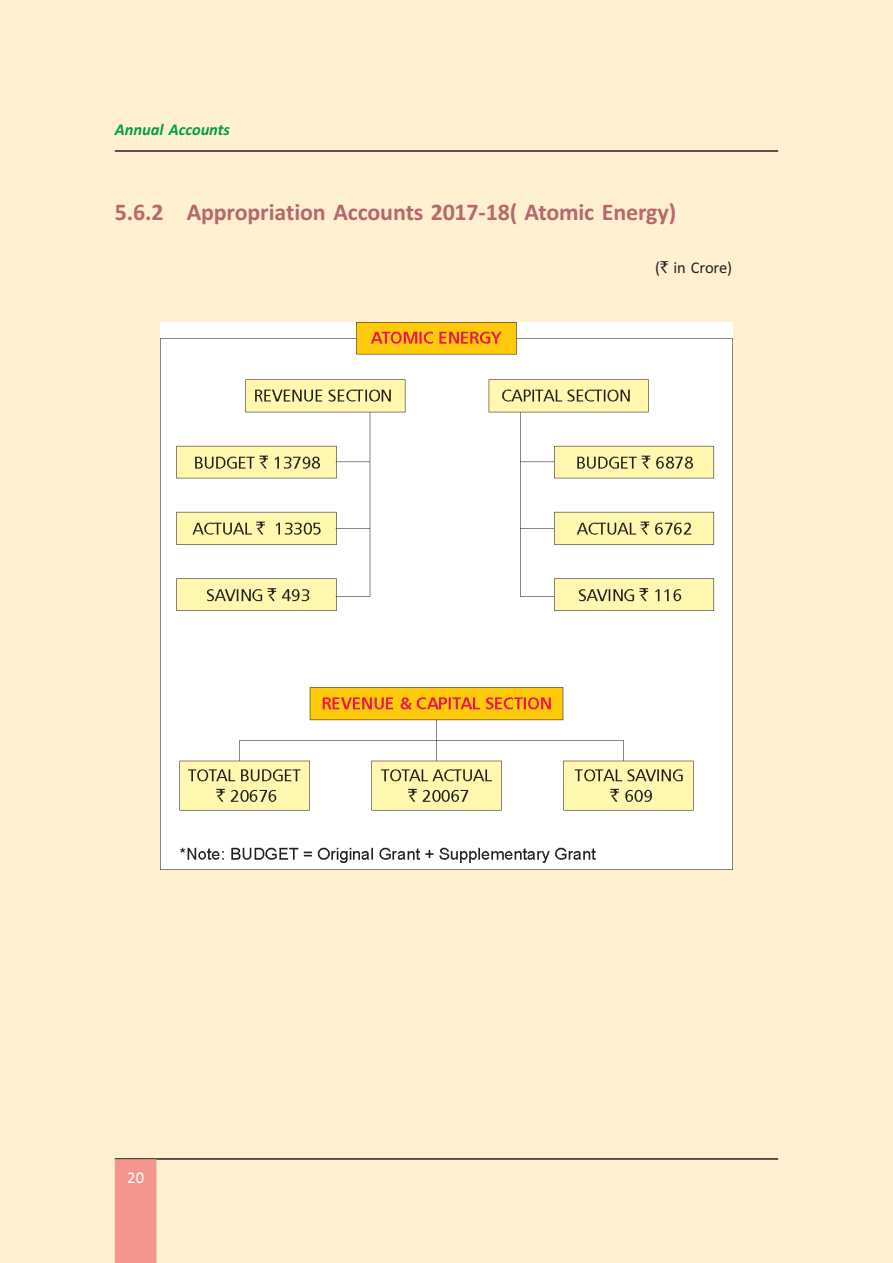
<style>
.page{position:relative;width:893px;height:1263px;background:#fef0d0}
.page>*{position:absolute;margin:0;border:0;box-sizing:border-box;transform-origin:0 0}
.t1{font:24px "TTE4 D608 B0 O00";letter-spacing:-.005em;color:#b7686e}
.t2{font:16.5px "TT19 B6 O00";letter-spacing:-.005em;color:#009e4d}
.t3{font:16.5px "TT19 B8 O00";letter-spacing:-.015em;color:#231f20}
.t4{font:16.5px "TT19 B8 O00";color:#fff}
.s1{font-family:"TT19 CBO00"}
</style>
<div class="page">
<hr style="left:115px;top:150px;width:663px;height:2px;background:#231f20">
<hr style="left:115px;top:1158px;width:663px;height:2px;background:#231f20">
<div style="left:115px;top:1159px;width:42px;height:104px;background:#f5968e"></div>
<img style="left:160px;top:322px;width:573px;height:547px">
<p class="t2" style="left:115px;top:124px;width:117px">Annual Accounts</p>
<p class="t1" style="left:115px;top:204px;width:563px">5.6.2 Appropriation Accounts 2017-18( Atomic Energy)</p>
<p class="t3" style="left:655px;top:262px;width:79px">(<span class="s1">`</span> in Crore)</p>
<p class="t4" style="left:127px;top:1172px;width:18px">20</p>
</div>
